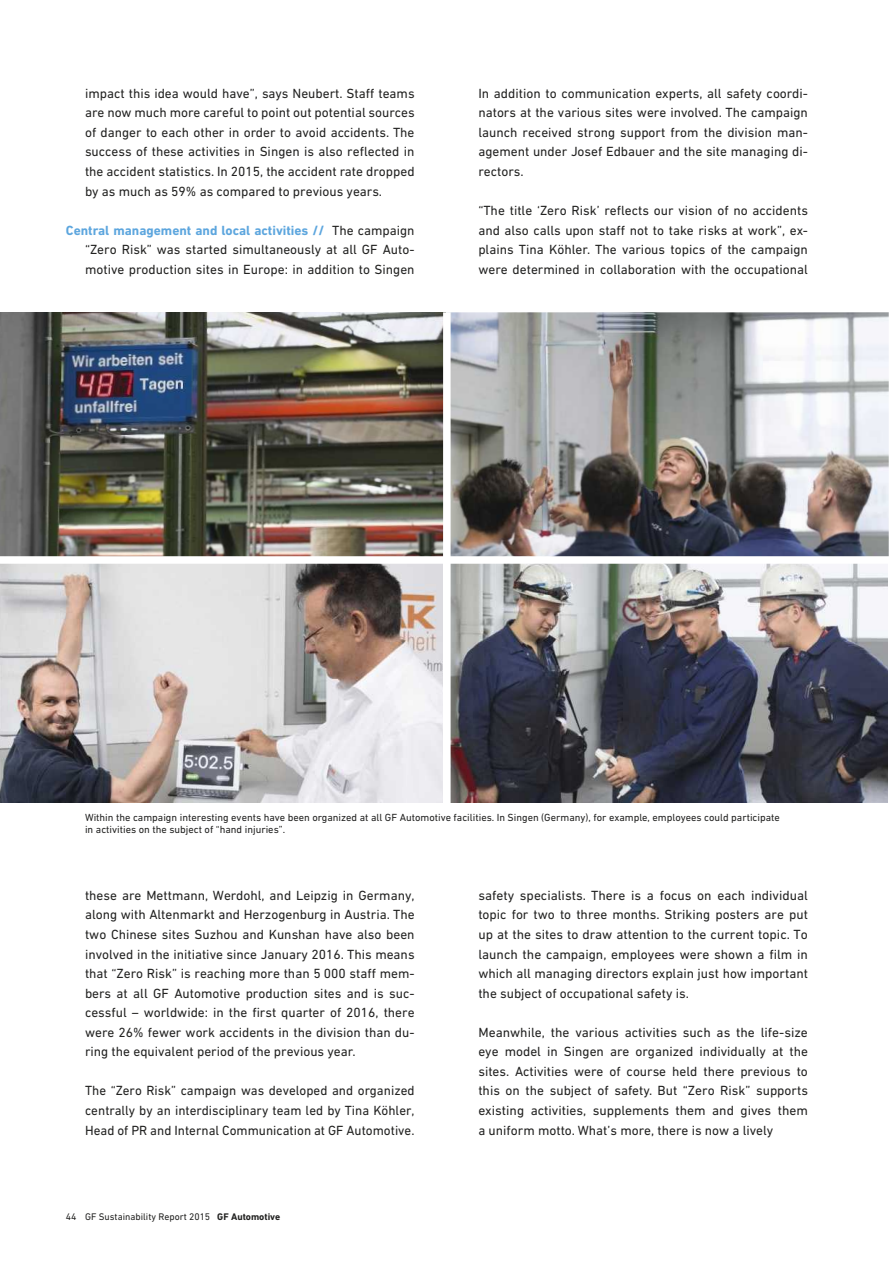
<style>
.page{position:relative;width:893px;height:1263px;background:#fff}
.page>*{position:absolute;margin:0;border:0;box-sizing:border-box;transform-origin:0 0}
.t1{font:13.5px/19.5px "DIN Next W1 G";color:#222221;text-align:justify}
.t2{font:10.5px/12px "DIN Next W1 G";color:#222221}
.t3{font:9.75px "DIN Next W1 G";color:#222221}
.s1{font-weight:700;color:#5da6de}
.s2{font-weight:700}
</style>
<div class="page">
<img style="left:442px;top:312px;width:447px;height:244px">
<img style="left:0;top:313px;width:443px;height:243px">
<img style="left:451px;top:564px;width:437px;height:238px">
<img style="left:0;top:564px;width:442px;height:238px">
<div style="left:443px;top:312px;width:8px;height:494px;background:#fff"></div>
<p class="t1" style="left:85px;top:83px;width:331px">impact this idea would have”, says Neubert. Staff teams are now much more careful to point out potential sources of danger to each other in order to avoid accidents. The success of these activities in Singen is also reflected in the accident statistics. In 2015, the accident rate dropped by as much as 59% as compared to previous years.</p>
<p class="t1" style="left:85px;top:220px;width:331px;text-indent:-19px"><span class="s1">Central management and local activities //</span> The campaign “Zero Risk” was started simultaneously at all GF Auto&shy;motive production sites in Europe: in addition to Singen</p>
<p class="t1" style="left:478px;top:83px;width:331px">In addition to communication experts, all safety coordi&shy;nators at the various sites were involved. The campaign launch received strong support from the division man&shy;agement under Josef Edbauer and the site managing di&shy;rectors.</p>
<p class="t1" style="left:478px;top:201px;width:331px">“The title ‘Zero Risk’ reflects our vision of no accidents and also calls upon staff not to take risks at work”, ex&shy;plains Tina Köhler. The various topics of the campaign were determined in collaboration with the occupational</p>
<p class="t2" style="left:85px;top:812px;width:696px">Within the campaign interesting events have been organized at all GF Automotive facilities. In Singen (Germany), for example, employees could participate in activities on the subject of “hand injuries”.</p>
<p class="t1" style="left:85px;top:885px;width:331px">these are Mettmann, Werdohl, and Leipzig in Germany, along with Altenmarkt and Herzogenburg in Austria. The two Chinese sites Suzhou and Kunshan have also been involved in the initiative since January 2016. This means that “Zero Risk” is reaching more than 5 000 staff mem&shy;bers at all GF Automotive production sites and is suc&shy;cessful – worldwide: in the first quarter of 2016, there were 26% fewer work accidents in the division than du&shy;ring the equivalent period of the previous year.</p>
<p class="t1" style="left:85px;top:1081px;width:331px">The “Zero Risk” campaign was developed and organized centrally by an interdisciplinary team led by Tina Köhler, Head of PR and Internal Communication at GF Automotive.</p>
<p class="t3" style="left:66px;top:1211px;width:216px">44 GF Sustainability Report 2015 <span class="s2">GF Automotive</span></p>
<p class="t1" style="left:478px;top:885px;width:331px">safety specialists. There is a focus on each individual topic for two to three months. Striking posters are put up at the sites to draw attention to the current topic. To launch the campaign, employees were shown a film in which all managing directors explain just how important the subject of occupational safety is.</p>
<p class="t1" style="left:478px;top:1022px;width:331px">Meanwhile, the various activities such as the life-size eye model in Singen are organized individually at the sites. Activities were of course held there previous to this on the subject of safety. But “Zero Risk” supports existing activities, supplements them and gives them a uniform motto. What’s more, there is now a lively</p>
</div>
